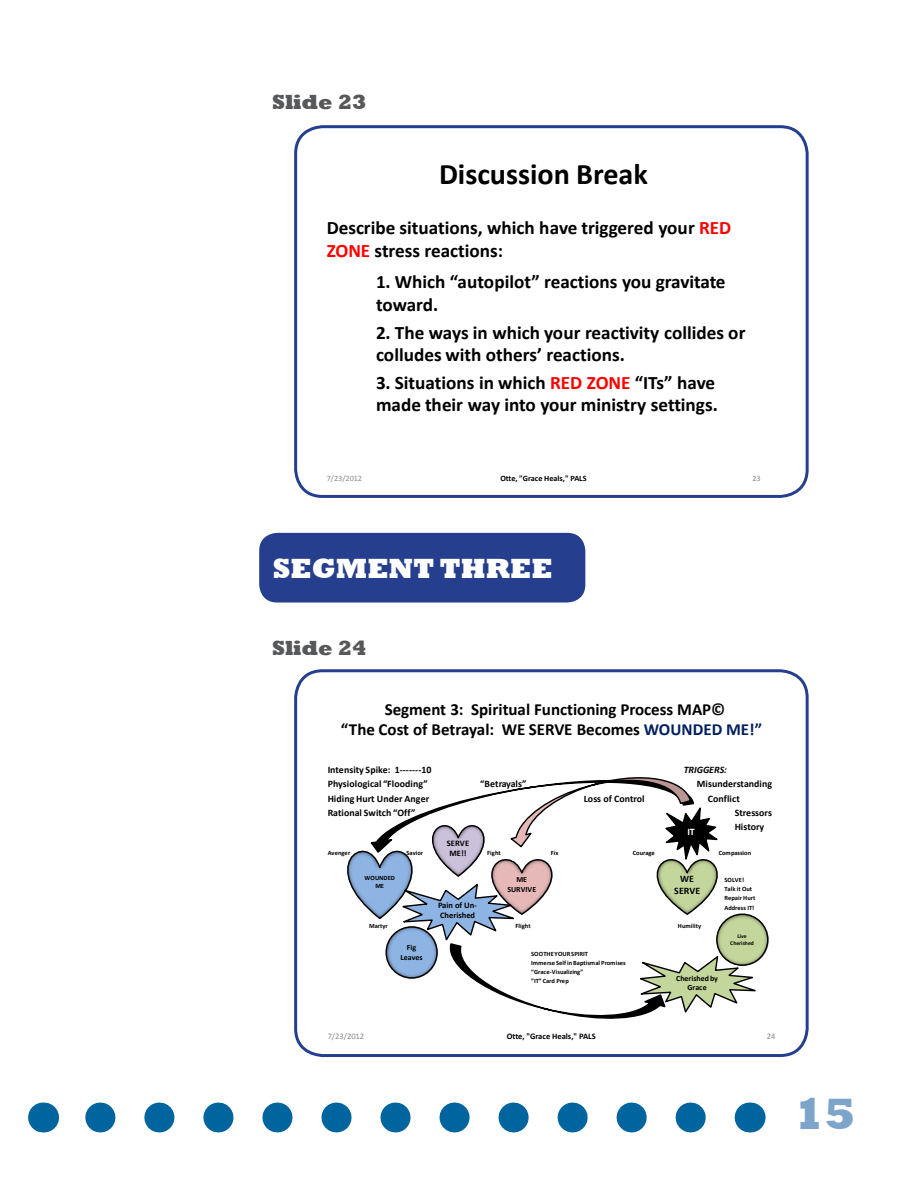
<style>
.page{position:relative;width:918px;height:1188px;background:#fff}
.page>*{position:absolute;margin:0;border:0;box-sizing:border-box;transform-origin:0 0}
.t1{font:800 45px "Rockwell";color:#7da4ca}
.t2{font:700 29.85px "Calibri";color:#000}
.t3{font:800 28.5px "Rockwell";color:#fff}
.Subhead_Rockwell_gra{font:800 21px "Rockwell";letter-spacing:-.01em;color:#57585a}
.t4{font:700 19.05px/22.8px "Calibri";letter-spacing:-.005em;color:#000}
.t5{font:700 16.95px/20.4px "Calibri";letter-spacing:-.005em;color:#000;text-align:center}
.t6{font:700 9.9px/14.1px "Calibri";letter-spacing:.005em;color:#000}
.t7{font:italic 700 9.9px "Calibri";letter-spacing:-.01em;color:#000}
.t8{font:700 9.9px "Calibri";color:#fff}
.t9{font:700 8.55px/10.2px "Calibri";letter-spacing:-.005em;color:#000}
.t10{font:8.55px "Calibri";letter-spacing:-.005em;color:#898989}
.t11{font:700 8.1px "Calibri";letter-spacing:-.005em;color:#000}
.t12{font:8.1px "Calibri";letter-spacing:-.005em;color:#898989}
.t13{font:700 7.95px/9.3px "Calibri";color:#000;text-align:center}
.t14{font:700 6.45px/9.1px "Calibri";color:#000}
.t15{font:700 5.7px/6.8px "Calibri";color:#000;text-align:center}
.s1{color:#f00}
.s2{color:#002060}
</style>
<div class="page">
<svg style="left:85px;top:1102px;width:606px;height:30px"></svg>
<hr style="left:750px;top:1102px;width:1px;height:30px;background:#00649e">
<hr style="left:43px;top:1102px;width:1px;height:30px;background:#00649e">
<div style="left:294px;top:125px;width:515px;height:373px;border:3px solid #253f8e;border-radius:27px"></div>
<svg style="left:347px;top:777px;width:422px;height:242px"></svg>
<div style="left:294px;top:669px;width:515px;height:388px;border:3px solid #253f8e;border-radius:27px"></div>
<div style="left:259px;top:533px;width:326px;height:70px;background:#253f8e;border-radius:18px"></div>
<p class="Subhead_Rockwell_gra" style="left:272px;top:90px;width:96px">Slide 23</p>
<p class="t2" style="left:439px;top:155px;width:210px">Discussion Break</p>
<p class="t4" style="left:327px;top:216px;width:406px">Describe situations, which have triggered your <span class="s1">RED<br>ZONE</span> stress reactions:</p>
<p class="t4" style="left:376px;top:269px;width:351px;line-height:23.7px">1. Which “autopilot” reactions you gravitate toward.</p>
<p class="t4" style="left:376px;top:321px;width:371px">2. The ways in which your reactivity collides or colludes with others’ reactions.</p>
<p class="t4" style="left:376px;top:371px;width:343px">3. Situations in which <span class="s1">RED ZONE</span> “ITs” have made their way into your ministry settings.</p>
<p class="t12" style="left:327px;top:473px;width:37px">7/23/2012</p>
<p class="t11" style="left:500px;top:473px;width:88px">Otte, "Grace Heals," PALS</p>
<p class="t12" style="left:752px;top:473px;width:10px">23</p>
<p class="t3" style="left:273px;top:552px;width:282px">SEGMENT THREE</p>
<p class="Subhead_Rockwell_gra" style="left:272px;top:636px;width:96px">Slide 24</p>
<p class="t5" style="left:341px;top:699px;width:423px">Segment 3: Spiritual Functioning Process MAP©<br>“The Cost of Betrayal: WE SERVE Becomes <span class="s2">WOUNDED ME!”</span></p>
<p class="t6" style="left:328px;top:763px;width:105px">Intensity Spike: 1-------10</p>
<p class="t7" style="left:684px;top:764px;width:45px">TRIGGERS:</p>
<p class="t6" style="left:328px;top:777px;width:102px">Physiological “Flooding”</p>
<p class="t6" style="left:480px;top:777px;width:48px">“Betrayals”</p>
<p class="t6" style="left:697px;top:777px;width:77px">Misunderstanding</p>
<p class="t6" style="left:328px;top:792px;width:103px">Hiding Hurt Under Anger</p>
<p class="t6" style="left:584px;top:792px;width:62px">Loss of Control</p>
<p class="t6" style="left:708px;top:792px;width:33px">Conflict</p>
<p class="t6" style="left:328px;top:806px;width:89px">Rational Switch “Off”</p>
<p class="t6" style="left:735px;top:806px;width:39px">Stressors<br>History</p>
<p class="t14" style="left:328px;top:848px;width:24px">Avenger</p>
<p class="t14" style="left:407px;top:848px;width:18px">Savior</p>
<p class="t14" style="left:487px;top:848px;width:15px">Fight</p>
<p class="t14" style="left:551px;top:848px;width:9px">Fix</p>
<p class="t14" style="left:633px;top:848px;width:23px">Courage</p>
<p class="t14" style="left:719px;top:848px;width:34px">Compassion</p>
<p class="t14" style="left:725px;top:876px;width:32px">SOLVE!<br>Talk it Out<br>Repair Hurt<br>Address IT!</p>
<p class="t14" style="left:369px;top:921px;width:20px">Martyr</p>
<p class="t14" style="left:515px;top:921px;width:17px">Flight</p>
<p class="t14" style="left:678px;top:921px;width:25px">Humility</p>
<p class="t14" style="left:531px;top:949px;width:96px">SOOTHE YOUR SPIRIT<br>Immerse Self in Baptismal Promises “Grace-Visualizing”<br>”IT” Card Prep</p>
<p class="t8" style="left:687px;top:826px;width:9px">IT</p>
<p class="t9" style="left:447px;top:838px;width:24px">SERVE<br>ME!!</p>
<p class="t6" style="left:674px;top:873px;width:28px;line-height:11.9px;text-align:center">WE<br>SERVE</p>
<p class="t14" style="left:365px;top:874px;width:32px;line-height:7.6px;text-align:center">WOUNDED<br>ME</p>
<p class="t13" style="left:507px;top:875px;width:30px">ME<br>SURVIVE</p>
<p class="t9" style="left:438px;top:900px;width:40px">Pain of Un-<br>Cherished</p>
<p class="t15" style="left:730px;top:933px;width:25px">Live<br>Cherished</p>
<p class="t13" style="left:400px;top:943px;width:24px">Fig<br>Leaves</p>
<p class="t13" style="left:676px;top:973px;width:43px">Cherished by<br>Grace</p>
<p class="t10" style="left:328px;top:1031px;width:38px">7/23/2012</p>
<p class="t9" style="left:507px;top:1031px;width:91px">Otte, "Grace Heals," PALS</p>
<p class="t10" style="left:767px;top:1031px;width:10px">24</p>
<h1 class="t1" style="left:794px;top:1088px;width:63px">15</h1>
</div>
